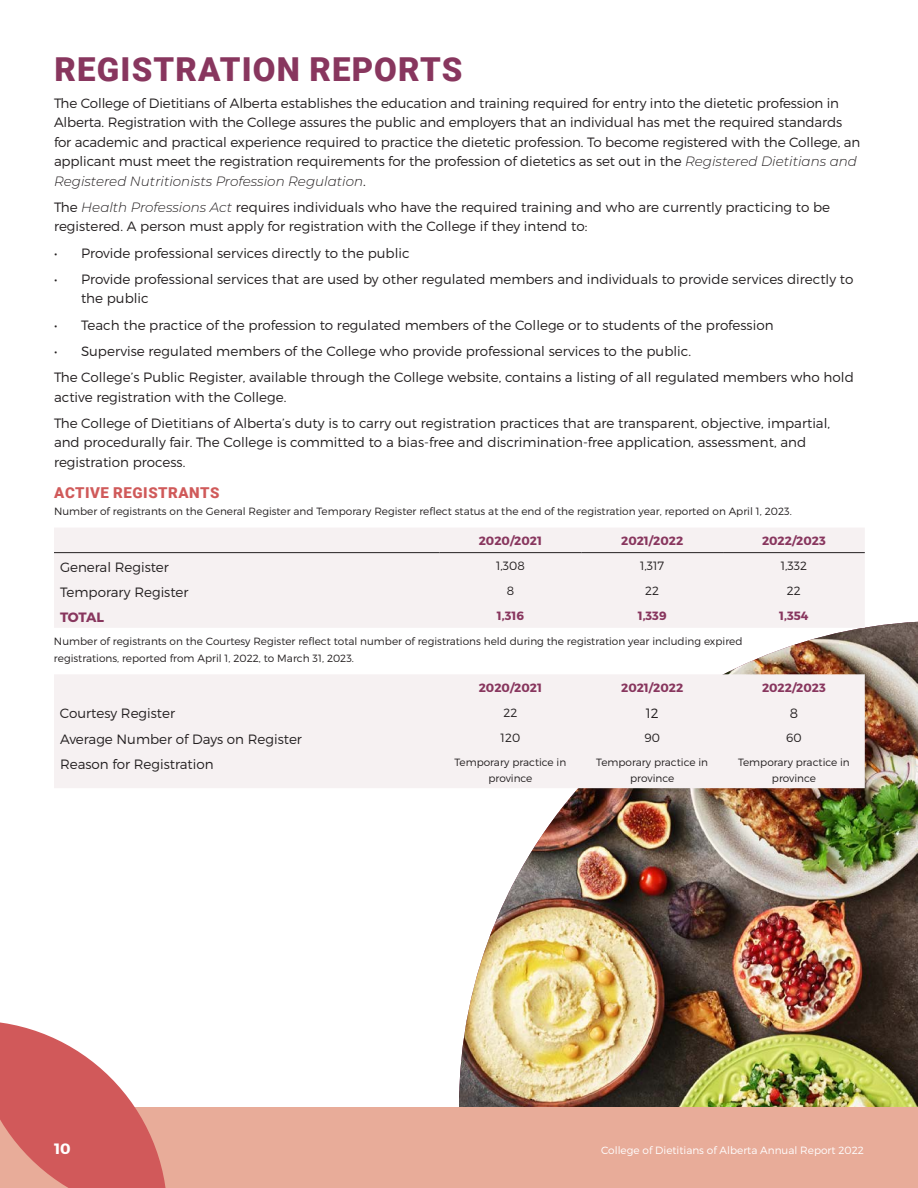
<style>
.page{position:relative;width:918px;height:1188px;background:#fff}
.page>*{position:absolute;margin:0;border:0;box-sizing:border-box;transform-origin:0 0}
.page_header{font:900 33px "Roboto";letter-spacing:.035em;color:#88365e}
.subheader{font:900 15px "Roboto";letter-spacing:.035em;color:#d05a5a}
.t1{font:700 15px "Montserrat";color:#fff}
.body{font:300 13.5px/19.5px "Montserrat";color:#231f20}
.table_h1_left_aligne{font:700 13.5px "Montserrat";letter-spacing:-.02em;color:#88365e}
.table_body_centered{font:300 13.5px "Montserrat";color:#231f20}
.table_h1_centered{font:700 12px "Montserrat";color:#88365e}
.table_body_centered-2{font:300 12px "Montserrat";color:#231f20}
.fineprint{font:300 10.5px/16.5px "Montserrat";color:#231f20}
.table_body_centered-3{font:300 10.5px/16.5px "Montserrat";color:#231f20;text-align:center}
.t2{font:300 10.5px "Montserrat";color:#fff}
.s1{font-style:italic}
</style>
<div class="page">
<img style="left:459px;top:622px;width:459px;height:485px">
<div style="left:0;top:1107px;width:918px;height:81px;background:#e8ac99"></div>
<svg style="left:0;top:1022px;width:166px;height:166px"></svg>
<div style="left:54px;top:528px;width:811px;height:100px;background:#f6f1f2"></div>
<hr style="left:54px;top:552px;width:386px;height:1px;background:#231f20">
<hr style="left:440px;top:552px;width:141px;height:1px;background:#231f20">
<hr style="left:581px;top:552px;width:142px;height:1px;background:#231f20">
<hr style="left:723px;top:552px;width:142px;height:1px;background:#231f20">
<div style="left:54px;top:674px;width:811px;height:114px;background:#f6f1f2"></div>
<p class="page_header" style="left:55px;top:46px;width:409px">REGISTRATION REPORTS</p>
<p class="body" style="left:54px;top:93px;width:808px">The College of Dietitians of Alberta establishes the education and training required for entry into the dietetic profession in Alberta. Registration with the College assures the public and employers that an individual has met the required standards for academic and practical experience required to practice the dietetic profession. To become registered with the College, an applicant must meet the registration requirements for the profession of dietetics as set out in the <span class="s1">Registered Dietitians and Registered Nutritionists Profession Regulation</span>.</p>
<p class="body" style="left:54px;top:197px;width:778px">The <span class="s1">Health Professions Act</span> requires individuals who have the required training and who are currently practicing to be registered. A person must apply for registration with the College if they intend to:</p>
<p class="body" style="left:54px;top:243px;width:357px">• Provide professional services directly to the public</p>
<p class="body" style="left:81px;top:269px;width:774px;text-indent:-27px">• Provide professional services that are used by other regulated members and individuals to provide services directly to the public</p>
<p class="body" style="left:54px;top:315px;width:721px">• Teach the practice of the profession to regulated members of the College or to students of the profession</p>
<p class="body" style="left:54px;top:341px;width:639px">• Supervise regulated members of the College who provide professional services to the public.</p>
<p class="body" style="left:54px;top:367px;width:801px">The College’s Public Register, available through the College website, contains a listing of all regulated members who hold active registration with the College.</p>
<p class="body" style="left:54px;top:413px;width:778px">The College of Dietitians of Alberta’s duty is to carry out registration practices that are transparent, objective, impartial, and procedurally fair. The College is committed to a bias-free and discrimination-free application, assessment, and registration process.</p>
<p class="subheader" style="left:54px;top:482px;width:167px">ACTIVE REGISTRANTS</p>
<p class="fineprint" style="left:54px;top:503px;width:739px">Number of registrants on the General Register and Temporary Register reflect status at the end of the registration year, reported on April 1, 2023.</p>
<p class="table_h1_centered" style="left:479px;top:533px;width:65px">2020/2021</p>
<p class="table_h1_centered" style="left:621px;top:533px;width:64px">2021/2022</p>
<p class="table_h1_centered" style="left:762px;top:533px;width:65px">2022/2023</p>
<p class="body" style="left:60px;top:557px;width:110px">General Register</p>
<p class="table_body_centered-2" style="left:496px;top:559px;width:30px">1,308</p>
<p class="table_body_centered-2" style="left:640px;top:559px;width:26px">1,317</p>
<p class="table_body_centered-2" style="left:781px;top:559px;width:28px">1,332</p>
<p class="body" style="left:60px;top:582px;width:130px">Temporary Register</p>
<p class="table_body_centered-2" style="left:507px;top:584px;width:9px">8</p>
<p class="table_body_centered-2" style="left:645px;top:584px;width:15px">22</p>
<p class="table_body_centered-2" style="left:787px;top:584px;width:15px">22</p>
<p class="table_h1_left_aligne" style="left:60px;top:609px;width:46px">TOTAL</p>
<p class="table_h1_centered" style="left:497px;top:609px;width:29px">1,316</p>
<p class="table_h1_centered" style="left:638px;top:609px;width:30px">1,339</p>
<p class="table_h1_centered" style="left:779px;top:609px;width:31px">1,354</p>
<p class="fineprint" style="left:54px;top:633px;width:690px">Number of registrants on the Courtesy Register reflect total number of registrations held during the registration year including expired registrations, reported from April 1, 2022, to March 31, 2023.</p>
<p class="table_h1_centered" style="left:479px;top:680px;width:65px">2020/2021</p>
<p class="table_h1_centered" style="left:621px;top:680px;width:64px">2021/2022</p>
<p class="table_h1_centered" style="left:762px;top:680px;width:65px">2022/2023</p>
<p class="body" style="left:60px;top:704px;width:117px">Courtesy Register</p>
<p class="table_body_centered-2" style="left:503px;top:705px;width:15px">22</p>
<p class="table_body_centered" style="left:646px;top:705px;width:14px">12</p>
<p class="table_body_centered" style="left:790px;top:705px;width:10px">8</p>
<p class="body" style="left:60px;top:729px;width:243px">Average Number of Days on Register</p>
<p class="table_body_centered-2" style="left:501px;top:731px;width:21px">120</p>
<p class="table_body_centered-2" style="left:644px;top:731px;width:17px">90</p>
<p class="table_body_centered-2" style="left:786px;top:731px;width:17px">60</p>
<p class="body" style="left:60px;top:754px;width:155px">Reason for Registration</p>
<p class="table_body_centered-3" style="left:455px;top:754px;width:113px">Temporary practice in province</p>
<p class="table_body_centered-3" style="left:596px;top:754px;width:113px">Temporary practice in province</p>
<p class="table_body_centered-3" style="left:738px;top:754px;width:113px">Temporary practice in province</p>
<p class="t1" style="left:54px;top:1139px;width:18px">10</p>
<p class="t2" style="left:601px;top:1143px;width:264px">College of Dietitians of Alberta Annual Report 2022</p>
</div>
